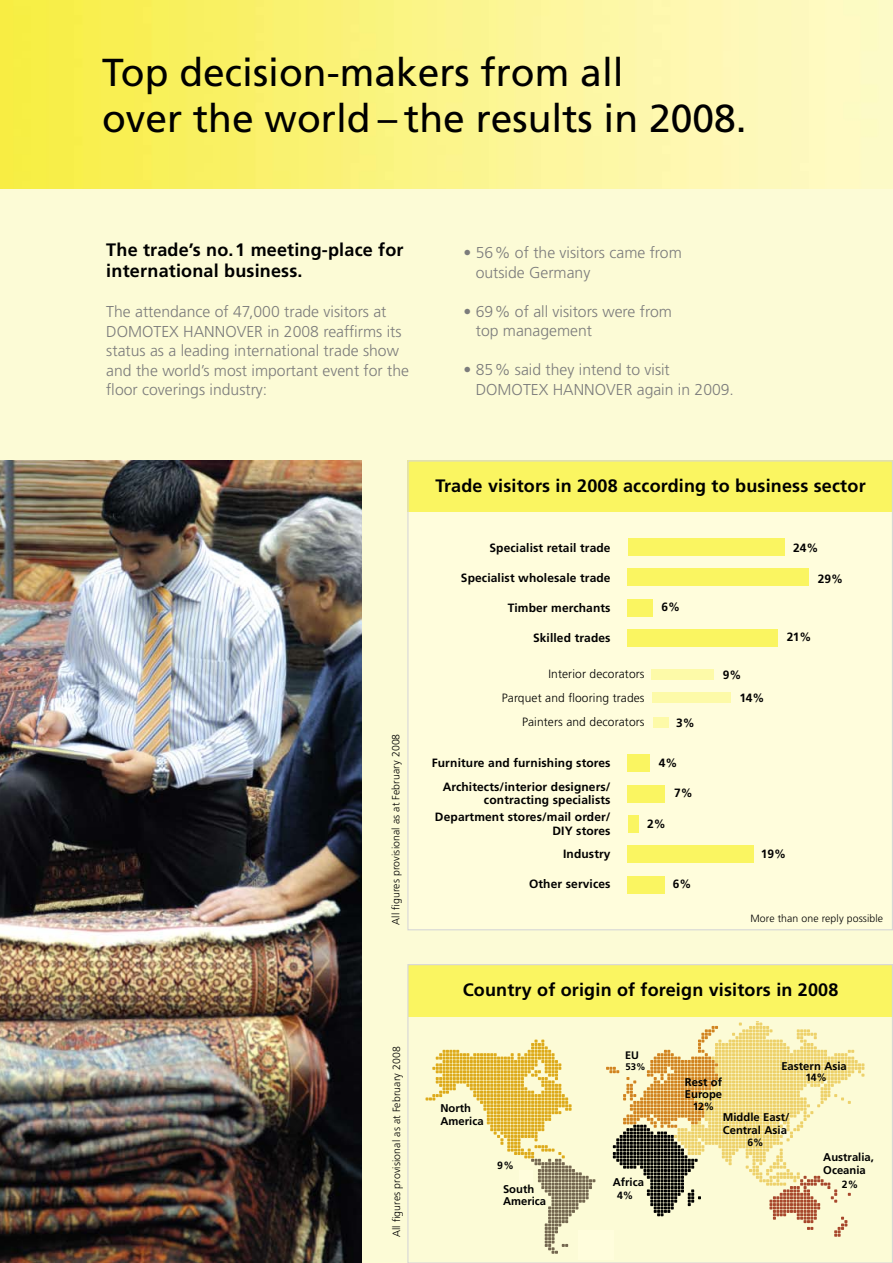
<style>
.page{position:relative;width:893px;height:1263px;background:#fff}
.page>*{position:absolute;margin:0;border:0;box-sizing:border-box;transform-origin:0 0}
.t1{font:39px/46.8px "Frutiger";color:#000}
.t2{font:700 18px/21px "Frutiger";letter-spacing:.01em;color:#000}
.t3{font:300 15.75px/19.5px "Frutiger LT Std";color:#7c7c7c}
.t4{font:700 12px/23.2px "Frutiger";letter-spacing:.01em;color:#000;text-align:right}
.t5{font:300 12px/24px "Frutiger LT Std";letter-spacing:.01em;color:#000;text-align:right}
.t6{font:700 11.25px/12.8px "Frutiger";color:#000}
.t7{font:700 10.8px "Frutiger";color:#000}
.t8{font:300 10.5px "Frutiger LT Std";letter-spacing:.01em;color:#000}
.t9{font:700 10.5px "Frutiger";color:#000}
.t10{font:700 9.6px "Frutiger";color:#000}
</style>
<div class="page">
<img style="left:0;top:0;width:893px;height:189px">
<div style="left:0;top:189px;width:893px;height:1074px;background:#fcfbd6"></div>
<div style="left:407px;top:461px;width:485px;height:468px;background:#fffddc"></div>
<img style="left:0;top:460px;width:361px;height:803px">
<div style="left:407px;top:460px;width:486px;height:51px;background:#faf561"></div>
<div style="left:628px;top:754px;width:22px;height:17px;background:#faf561"></div>
<div style="left:408px;top:965px;width:484px;height:51px;background:#faf561"></div>
<svg style="left:425px;top:1039px;width:170px;height:215px"></svg>
<svg style="left:606px;top:1021px;width:258px;height:216px"></svg>
<div style="left:578px;top:1230px;width:36px;height:29px;background:#fffddc"></div>
<div style="left:519px;top:1170px;width:13px;height:13px;background:#fffddc"></div>
<div style="left:628px;top:539px;width:156px;height:17px;background:#faf561"></div>
<div style="left:628px;top:569px;width:181px;height:17px;background:#faf561"></div>
<div style="left:628px;top:599px;width:25px;height:17px;background:#faf561"></div>
<div style="left:628px;top:629px;width:150px;height:17px;background:#faf561"></div>
<div style="left:653px;top:717px;width:15px;height:10px;background:#fdfaa8"></div>
<div style="left:652px;top:693px;width:79px;height:10px;background:#fdfaa8"></div>
<div style="left:652px;top:669px;width:62px;height:10px;background:#fdfaa8"></div>
<div style="left:628px;top:815px;width:11px;height:17px;background:#faf561"></div>
<div style="left:628px;top:876px;width:37px;height:17px;background:#faf561"></div>
<div style="left:628px;top:846px;width:126px;height:17px;background:#faf561"></div>
<div style="left:628px;top:785px;width:37px;height:17px;background:#faf561"></div>
<div style="left:407px;top:964px;width:486px;height:299px;border:1px solid #d6d6d6"></div>
<h1 class="t1" style="left:102px;top:48px;width:646px">Top decision-makers from all<br>over the world – the results in 2008.</h1>
<p class="t2" style="left:106px;top:239px;width:299px">The trade’s no. 1 meeting-place for international business.</p>
<p class="t3" style="left:106px;top:302px;width:304px">The attendance of 47,000 trade visitors at DOMOTEX HANNOVER in 2008 reaffirms its status as a leading international trade show and the world’s most important event for the floor coverings industry:</p>
<p class="t3" style="left:476px;top:243px;width:208px;text-indent:-12px">• 56% of the visitors came from outside Germany</p>
<p class="t3" style="left:476px;top:302px;width:198px;text-indent:-12px">• 69% of all visitors were from top management</p>
<p class="t3" style="left:476px;top:360px;width:260px;text-indent:-12px">• 85% said they intend to visit<br>DOMOTEX HANNOVER again in 2009.</p>
<p class="t8" style="left:390px;top:925px;width:193px;rotate:-90deg">All figures provisional as at February 2008</p>
<p class="t8" style="left:391px;top:1237px;width:193px;rotate:-90deg">All figures provisional as at February 2008</p>
<p class="t2" style="left:436px;top:475px;width:432px">Trade visitors in 2008 according to business sector</p>
<p class="t4" style="left:489px;top:536px;width:123px">Specialist retail trade</p>
<p class="t4" style="left:461px;top:566px;width:151px">Specialist wholesale trade</p>
<p class="t4" style="left:508px;top:596px;width:104px">Timber merchants</p>
<p class="t4" style="left:533px;top:626px;width:79px">Skilled trades</p>
<p class="t5" style="left:502px;top:662px;width:144px">Interior decorators<br>Parquet and flooring trades<br>Painters and decorators</p>
<p class="t4" style="left:662px;top:595px;width:20px">6%</p>
<p class="t4" style="left:676px;top:711px;width:20px">3%</p>
<p class="t4" style="left:432px;top:750px;width:180px;line-height:24px">Furniture and furnishing stores<br>Architects/interior designers/</p>
<p class="t4" style="left:435px;top:791px;width:177px;line-height:17.2px">contracting specialists<br>Department stores/mail order/</p>
<p class="t4" style="left:552px;top:819px;width:60px">DIY stores<br>Industry</p>
<p class="t4" style="left:529px;top:872px;width:83px">Other services</p>
<p class="t4" style="left:659px;top:751px;width:20px">4%</p>
<p class="t4" style="left:647px;top:812px;width:20px">2%</p>
<p class="t4" style="left:674px;top:781px;width:20px">7%</p>
<p class="t4" style="left:673px;top:872px;width:20px">6%</p>
<p class="t4" style="left:793px;top:536px;width:27px">24%</p>
<p class="t4" style="left:740px;top:663px;width:26px;text-align:left;text-indent:-17px">9%<br>14%</p>
<p class="t4" style="left:818px;top:567px;width:27px">29%</p>
<p class="t4" style="left:787px;top:625px;width:26px">21%</p>
<p class="t4" style="left:761px;top:842px;width:27px">19%</p>
<p class="t8" style="left:750px;top:912px;width:134px">More than one reply possible</p>
<p class="t2" style="left:463px;top:979px;width:377px">Country of origin of foreign visitors in 2008</p>
<p class="t6" style="left:440px;top:1101px;width:45px">North<br>America</p>
<p class="t9" style="left:497px;top:1159px;width:18px">9%</p>
<p class="t6" style="left:503px;top:1182px;width:45px">South<br>America</p>
<p class="t7" style="left:625px;top:1049px;width:15px">EU</p>
<p class="t10" style="left:625px;top:1061px;width:22px">53%</p>
<p class="t6" style="left:685px;top:1076px;width:39px;line-height:12px">Rest of<br>Europe</p>
<p class="t9" style="left:693px;top:1100px;width:23px">12%</p>
<p class="t6" style="left:781px;top:1059px;width:67px">Eastern Asia</p>
<p class="t9" style="left:805px;top:1071px;width:23px">14%</p>
<p class="t6" style="left:723px;top:1111px;width:68px">Middle East/<br>Central Asia</p>
<p class="t9" style="left:747px;top:1136px;width:18px">6%</p>
<p class="t6" style="left:823px;top:1151px;width:52px">Australia,<br>Oceania</p>
<p class="t6" style="left:613px;top:1175px;width:33px">Africa</p>
<p class="t9" style="left:842px;top:1178px;width:18px">2%</p>
<p class="t9" style="left:617px;top:1189px;width:18px">4%</p>
</div>
